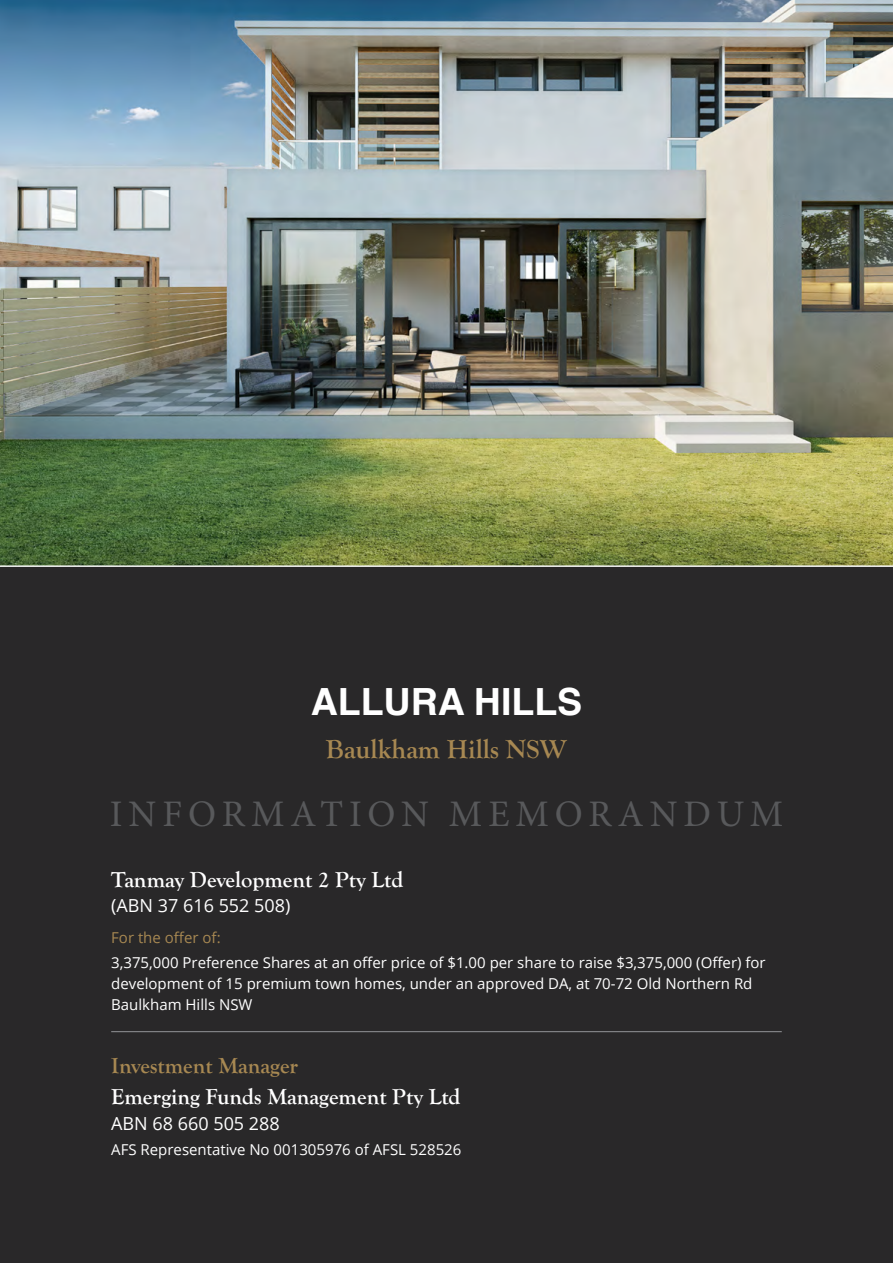
<style>
.page{position:relative;width:893px;height:1263px;background:#fff}
.page>*{position:absolute;margin:0;border:0;box-sizing:border-box;transform-origin:0 0}
.t1{font:37.5px "Minion Pro";letter-spacing:.16em;color:#58595b}
.t2{font:700 37.5px "Helvetica";color:#fff}
.t3{font:700 27px "Goudy Old Style T";color:#a78852}
.t4{font:700 22.5px "Goudy Old Style T";color:#fff}
.t5{font:700 22.5px "Goudy Old Style T";color:#a78852}
.t6{font:18px "Open Sans";color:#fff}
.t7{font:15px/21px "Open Sans";color:#fff}
.t8{font:15px "Open Sans";color:#a78852}
</style>
<div class="page">
<img style="left:0;top:0;width:893px;height:566px">
<div style="left:0;top:566px;width:893px;height:697px;background:#292829"></div>
<hr style="left:111px;top:1031px;width:671px;height:1px;background:#939598">
<h1 class="t2" style="left:311px;top:679px;width:273px">ALLURA HILLS</h1>
<h2 class="t3" style="left:326px;top:734px;width:242px">Baulkham Hills NSW</h2>
<h1 class="t1" style="left:110px;top:789px;width:675px">INFORMATION MEMORANDUM</h1>
<h3 class="t4" style="left:111px;top:866px;width:294px">Tanmay Development 2 Pty Ltd</h3>
<p class="t6" style="left:111px;top:893px;width:181px">(ABN 37 616 552 508)</p>
<p class="t8" style="left:111px;top:927px;width:111px">For the offer of:</p>
<p class="t7" style="left:111px;top:952px;width:656px">3,375,000 Preference Shares at an offer price of $1.00 per share to raise $3,375,000 (Offer) for development of 15 premium town homes, under an approved DA, at 70-72 Old Northern Rd<br>Baulkham Hills NSW</p>
<h3 class="t5" style="left:111px;top:1053px;width:188px">Investment Manager</h3>
<h3 class="t4" style="left:111px;top:1084px;width:351px">Emerging Funds Management Pty Ltd</h3>
<p class="t6" style="left:111px;top:1111px;width:170px">ABN 68 660 505 288</p>
<p class="t7" style="left:111px;top:1139px;width:352px">AFS Representative No 001305976 of AFSL 528526</p>
</div>
